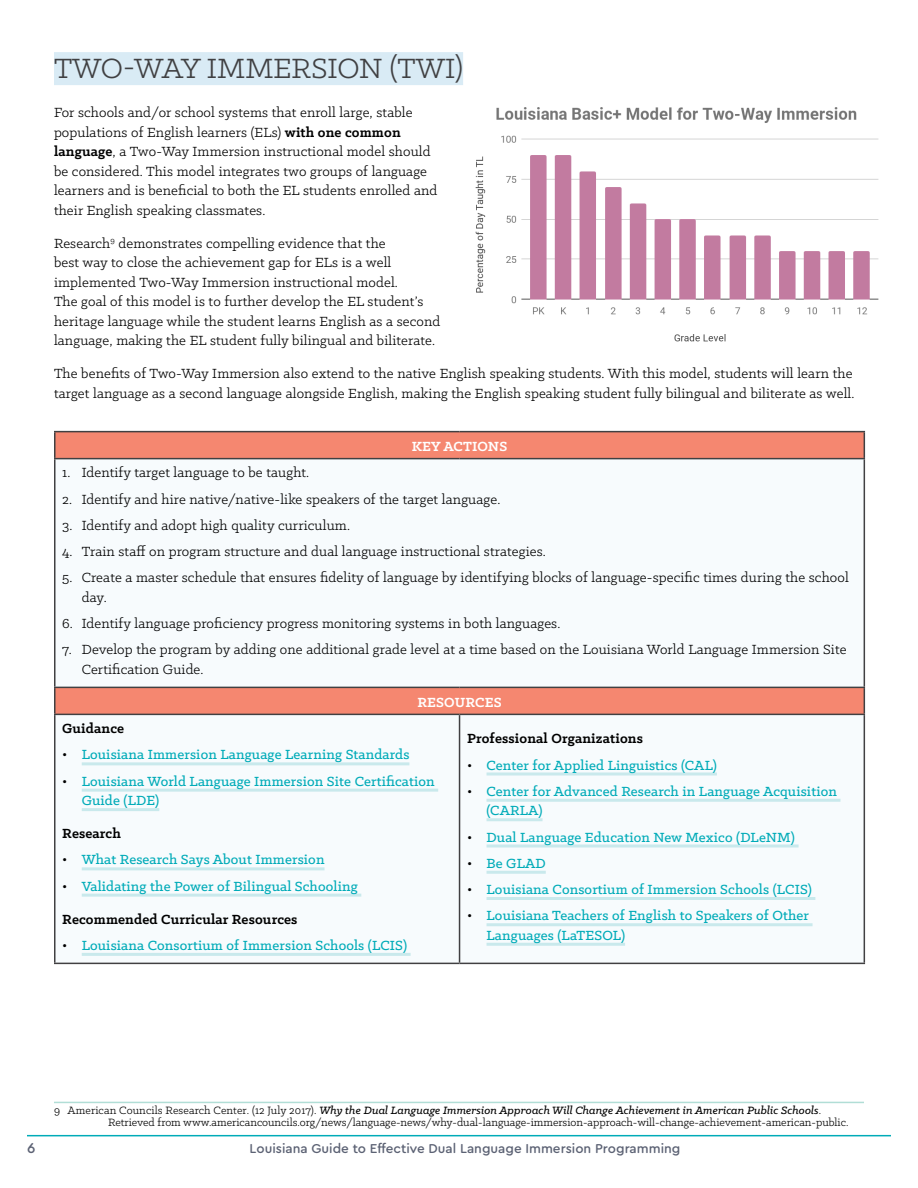
<style>
.page{position:relative;width:918px;height:1188px;background:#fff}
.page>*{position:absolute;margin:0;border:0;box-sizing:border-box;transform-origin:0 0}
.t1{font:31.5px "Klinic Slab";color:#404042}
.Body{font:15px/19.5px "Klinic Slab";letter-spacing:.01em;color:#000}
.t2{font:500 15px/19.5px "Klinic Slab";letter-spacing:.01em;color:#00abb8}
.Body-2{font:700 15px "Klinic Slab";letter-spacing:.01em;color:#000}
.Table_Headers{font:700 15px "Klinic Slab";letter-spacing:.01em;color:#fff}
.t3{font:500 15px "Cera Round Basic";color:#5c6274}
.t4{font:500 13.5px "Cera Round Basic";color:#5c6274}
.Footnotes{font:12px/12px "Klinic Slab";color:#000}
.s1{font-weight:700}
.s2{font-weight:400;color:#000}
.s3{font-weight:500;font-style:italic}
</style>
<div class="page">
<hr style="left:27px;top:1135px;width:864px;height:1px;background:#00abb8">
<div style="left:54px;top:52px;width:409px;height:33px;background:#d9ebf5"></div>
<svg style="left:56px;top:432px;width:808px;height:26px;background:#f1856f"></svg>
<svg style="left:56px;top:459px;width:808px;height:504px"></svg>
<hr style="left:54px;top:431px;width:406px;height:1px;background:#414042">
<hr style="left:54px;top:432px;width:2px;height:26px;background:#414042">
<hr style="left:460px;top:431px;width:405px;height:1px;background:#414042">
<svg style="left:864px;top:432px;width:1px;height:26px"></svg>
<hr style="left:54px;top:688px;width:2px;height:26px;background:#414042">
<svg style="left:864px;top:688px;width:1px;height:26px"></svg>
<hr style="left:54px;top:458px;width:406px;height:1px;background:#414042">
<hr style="left:54px;top:459px;width:2px;height:228px;background:#414042">
<hr style="left:460px;top:458px;width:405px;height:1px;background:#414042">
<hr style="left:864px;top:459px;width:1px;height:228px;background:#414042">
<hr style="left:54px;top:687px;width:406px;height:1px;background:#414042">
<hr style="left:460px;top:687px;width:405px;height:1px;background:#414042">
<hr style="left:54px;top:714px;width:406px;height:1px;background:#414042">
<hr style="left:54px;top:715px;width:2px;height:248px;background:#414042">
<hr style="left:54px;top:963px;width:406px;height:1px;background:#414042">
<hr style="left:460px;top:714px;width:405px;height:1px;background:#414042">
<hr style="left:459px;top:715px;width:1px;height:248px;background:#414042">
<hr style="left:864px;top:715px;width:1px;height:248px;background:#414042">
<hr style="left:460px;top:963px;width:405px;height:1px;background:#414042">
<hr style="left:82px;top:762px;width:327px;height:3px;background:#c9e9ec">
<hr style="left:82px;top:789px;width:356px;height:3px;background:#c9e9ec">
<hr style="left:82px;top:808px;width:77px;height:3px;background:#c9e9ec">
<hr style="left:82px;top:867px;width:243px;height:3px;background:#c9e9ec">
<hr style="left:82px;top:894px;width:279px;height:3px;background:#c9e9ec">
<hr style="left:82px;top:953px;width:329px;height:3px;background:#c9e9ec">
<svg style="left:487px;top:772px;width:230px;height:4px"></svg>
<hr style="left:487px;top:799px;width:353px;height:3px;background:#c9e9ec">
<hr style="left:487px;top:818px;width:56px;height:3px;background:#c9e9ec">
<svg style="left:487px;top:844px;width:312px;height:4px"></svg>
<hr style="left:487px;top:871px;width:59px;height:3px;background:#c9e9ec">
<hr style="left:487px;top:897px;width:328px;height:3px;background:#c9e9ec">
<hr style="left:487px;top:923px;width:326px;height:3px;background:#c9e9ec">
<hr style="left:487px;top:943px;width:138px;height:3px;background:#c9e9ec">
<hr style="left:54px;top:1102px;width:810px;height:1px;background:#b1ded6">
<img style="left:475px;top:107px;width:404px;height:235px">
<p class="t1" style="left:54px;top:48px;width:411px">TWO-WAY IMMERSION (TWI)</p>
<p class="Body" style="left:54px;top:103px;width:385px">For schools and/or school systems that enroll large, stable populations of English learners (ELs) <span class="s1">with one common language</span>, a Two-Way Immersion instructional model should be considered. This model integrates two groups of language learners and is beneficial to both the EL students enrolled and their English speaking classmates.</p>
<p class="Body" style="left:54px;top:233px;width:388px">Research<sup>9</sup> demonstrates compelling evidence that the<br>best way to close the achievement gap for ELs is a well implemented Two-Way Immersion instructional model.<br>The goal of this model is to further develop the EL student’s heritage language while the student learns English as a second language, making the EL student fully bilingual and biliterate.</p>
<p class="Body" style="left:54px;top:364px;width:802px">The benefits of Two-Way Immersion also extend to the native English speaking students. With this model, students will learn the target language as a second language alongside English, making the English speaking student fully bilingual and biliterate as well.</p>
<p class="Table_Headers" style="left:412px;top:436px;width:97px">KEY ACTIONS</p>
<p class="Body" style="left:62px;top:463px;width:248px">1. Identify target language to be taught.</p>
<p class="Body" style="left:62px;top:489px;width:440px">2. Identify and hire native/native-like speakers of the target language.</p>
<p class="Body" style="left:62px;top:515px;width:289px">3. Identify and adopt high quality curriculum.</p>
<p class="Body" style="left:62px;top:541px;width:485px">4. Train staff on program structure and dual language instructional strategies.</p>
<p class="Body" style="left:82px;top:568px;width:769px;text-indent:-20px">5. Create a master schedule that ensures fidelity of language by identifying blocks of language-specific times during the school day.</p>
<p class="Body" style="left:62px;top:613px;width:500px">6. Identify language proficiency progress monitoring systems in both languages.</p>
<p class="Body" style="left:82px;top:640px;width:766px;text-indent:-20px">7. Develop the program by adding one additional grade level at a time based on the Louisiana World Language Immersion Site<br>Certification Guide.</p>
<p class="Table_Headers" style="left:417px;top:692px;width:86px">RESOURCES</p>
<p class="Body-2" style="left:62px;top:719px;width:63px">Guidance</p>
<p class="t2" style="left:62px;top:745px;width:349px"><span class="s2">•</span> Louisiana Immersion Language Learning Standards</p>
<p class="t2" style="left:82px;top:771px;width:354px;text-indent:-20px"><span class="s2">•</span> Louisiana World Language Immersion Site Certification<br>Guide (LDE)</p>
<p class="Body-2" style="left:62px;top:824px;width:60px">Research</p>
<p class="t2" style="left:62px;top:850px;width:264px"><span class="s2">•</span> What Research Says About Immersion</p>
<p class="t2" style="left:62px;top:876px;width:297px"><span class="s2">•</span> Validating the Power of Bilingual Schooling</p>
<p class="Body-2" style="left:62px;top:909px;width:237px">Recommended Curricular Resources</p>
<p class="t2" style="left:62px;top:935px;width:346px"><span class="s2">•</span> Louisiana Consortium of Immersion Schools (LCIS)</p>
<p class="Body-2" style="left:467px;top:729px;width:177px">Professional Organizations</p>
<p class="t2" style="left:467px;top:755px;width:251px"><span class="s2">•</span> Center for Applied Linguistics (CAL)</p>
<p class="t2" style="left:487px;top:781px;width:352px;text-indent:-20px"><span class="s2">•</span> Center for Advanced Research in Language Acquisition (CARLA)</p>
<p class="t2" style="left:467px;top:827px;width:329px"><span class="s2">•</span> Dual Language Education New Mexico (DLeNM)</p>
<p class="t2" style="left:467px;top:853px;width:80px"><span class="s2">•</span> Be GLAD</p>
<p class="t2" style="left:467px;top:879px;width:346px"><span class="s2">•</span> Louisiana Consortium of Immersion Schools (LCIS)</p>
<p class="t2" style="left:487px;top:905px;width:324px;text-indent:-20px"><span class="s2">•</span> Louisiana Teachers of English to Speakers of Other<br>Languages (LaTESOL)</p>
<p class="Footnotes" style="left:108px;top:1104px;width:742px;text-indent:-54px">9 American Councils Research Center. (12 July 2017). <span class="s3">Why the Dual Language Immersion Approach Will Change Achievement in American Public Schools</span>.<br>Retrieved from www.americancouncils.org/news/language-news/why-dual-language-immersion-approach-will-change-achievement-american-public.</p>
<p class="t3" style="left:27px;top:1139px;width:10px">6</p>
<p class="t4" style="left:250px;top:1141px;width:432px">Louisiana Guide to Effective Dual Language Immersion Programming</p>
</div>
